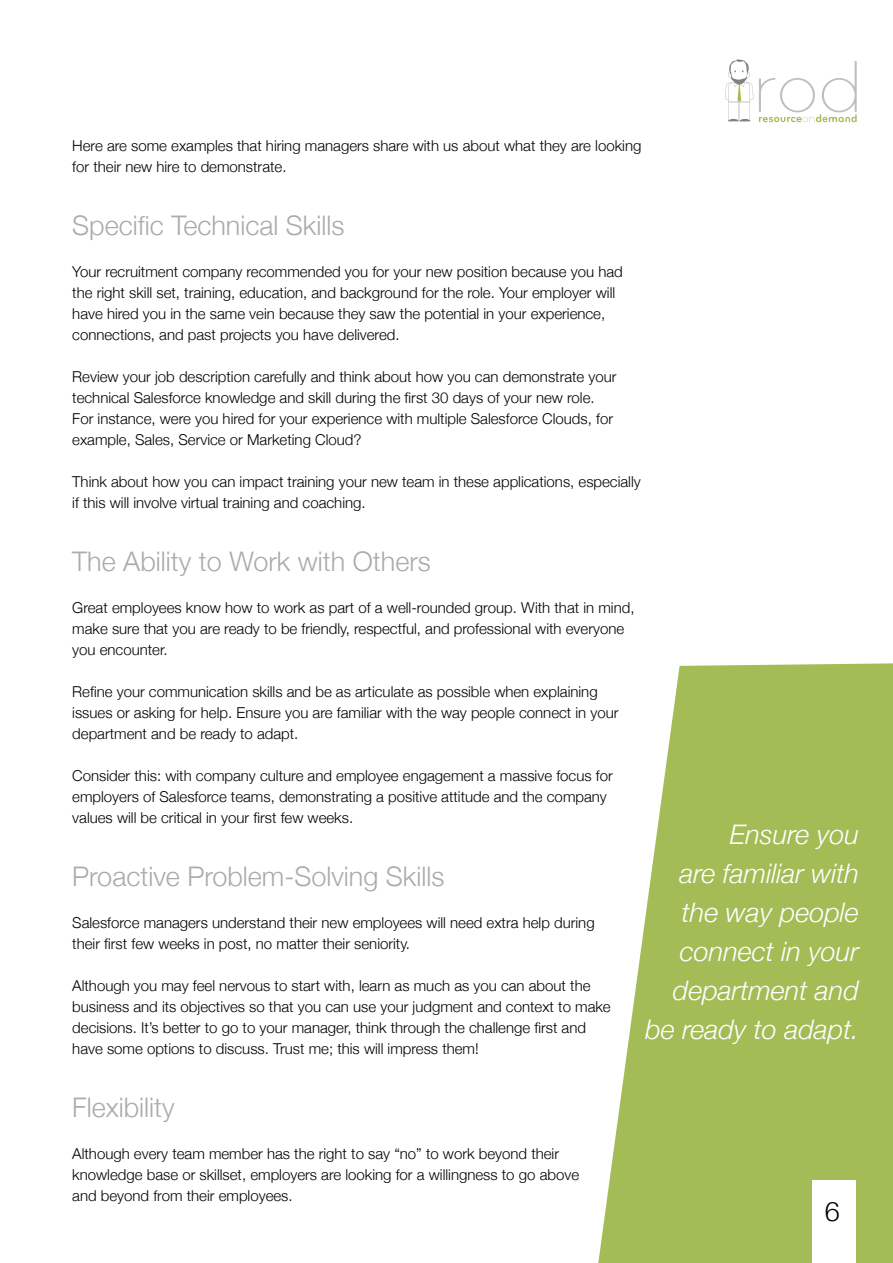
<style>
.page{position:relative;width:893px;height:1263px;background:#fff}
.page>*{position:absolute;margin:0;border:0;box-sizing:border-box;transform-origin:0 0}
.t1{font:300 27px "Helvetica Neue";color:#a9abae}
.t2{font:italic 300 27px/39px "Helvetica Neue";color:#fff;text-align:right}
.t3{font:300 27px "Helvetica Neue";color:#000}
.t4{font:300 15px/21px "Helvetica Neue";color:#000}
</style>
<div class="page">
<svg style="left:598px;top:663px;width:295px;height:600px;background:#b1c56e"></svg>
<div style="left:812px;top:1181px;width:44px;height:82px;background:#fff"></div>
<svg style="left:725px;top:60px;width:28px;height:61px"></svg>
<svg style="left:759px;top:61px;width:98px;height:61px"></svg>
<p class="t4" style="left:72px;top:134px;width:571px">Here are some examples that hiring managers share with us about what they are looking for their new hire to demonstrate.</p>
<h1 class="t1" style="left:72px;top:203px;width:274px">Specific Technical Skills</h1>
<p class="t4" style="left:72px;top:260px;width:552px">Your recruitment company recommended you for your new position because you had the right skill set, training, education, and background for the role. Your employer will have hired you in the same vein because they saw the potential in your experience, connections, and past projects you have delivered.</p>
<p class="t4" style="left:72px;top:365px;width:546px">Review your job description carefully and think about how you can demonstrate your technical Salesforce knowledge and skill during the first 30 days of your new role.<br>For instance, were you hired for your experience with multiple Salesforce Clouds, for example, Sales, Service or Marketing Cloud?</p>
<p class="t4" style="left:72px;top:470px;width:570px">Think about how you can impact training your new team in these applications, especially if this will involve virtual training and coaching.</p>
<h1 class="t1" style="left:72px;top:539px;width:360px">The Ability to Work with Others</h1>
<p class="t4" style="left:72px;top:596px;width:564px">Great employees know how to work as part of a well-rounded group. With that in mind, make sure that you are ready to be friendly, respectful, and professional with everyone you encounter.</p>
<p class="t4" style="left:72px;top:680px;width:548px">Refine your communication skills and be as articulate as possible when explaining issues or asking for help. Ensure you are familiar with the way people connect in your department and be ready to adapt.</p>
<p class="t4" style="left:72px;top:764px;width:542px">Consider this: with company culture and employee engagement a massive focus for employers of Salesforce teams, demonstrating a positive attitude and the company values will be critical in your first few weeks.</p>
<h1 class="t2" style="left:645px;top:814px;width:215px">Ensure you<br>are familiar with the way people connect in your department and be ready to adapt.</h1>
<h1 class="t1" style="left:72px;top:854px;width:374px">Proactive Problem-Solving Skills</h1>
<p class="t4" style="left:72px;top:911px;width:524px">Salesforce managers understand their new employees will need extra help during their first few weeks in post, no matter their seniority.</p>
<p class="t4" style="left:72px;top:974px;width:540px">Although you may feel nervous to start with, learn as much as you can about the business and its objectives so that you can use your judgment and context to make decisions. It’s better to go to your manager, think through the challenge first and have some options to discuss. Trust me; this will impress them!</p>
<h1 class="t1" style="left:72px;top:1085px;width:104px">Flexibility</h1>
<p class="t4" style="left:72px;top:1142px;width:508px">Although every team member has the right to say “no” to work beyond their knowledge base or skillset, employers are looking for a willingness to go above and beyond from their employees.</p>
<h1 class="t3" style="left:825px;top:1190px;width:17px">6</h1>
</div>
